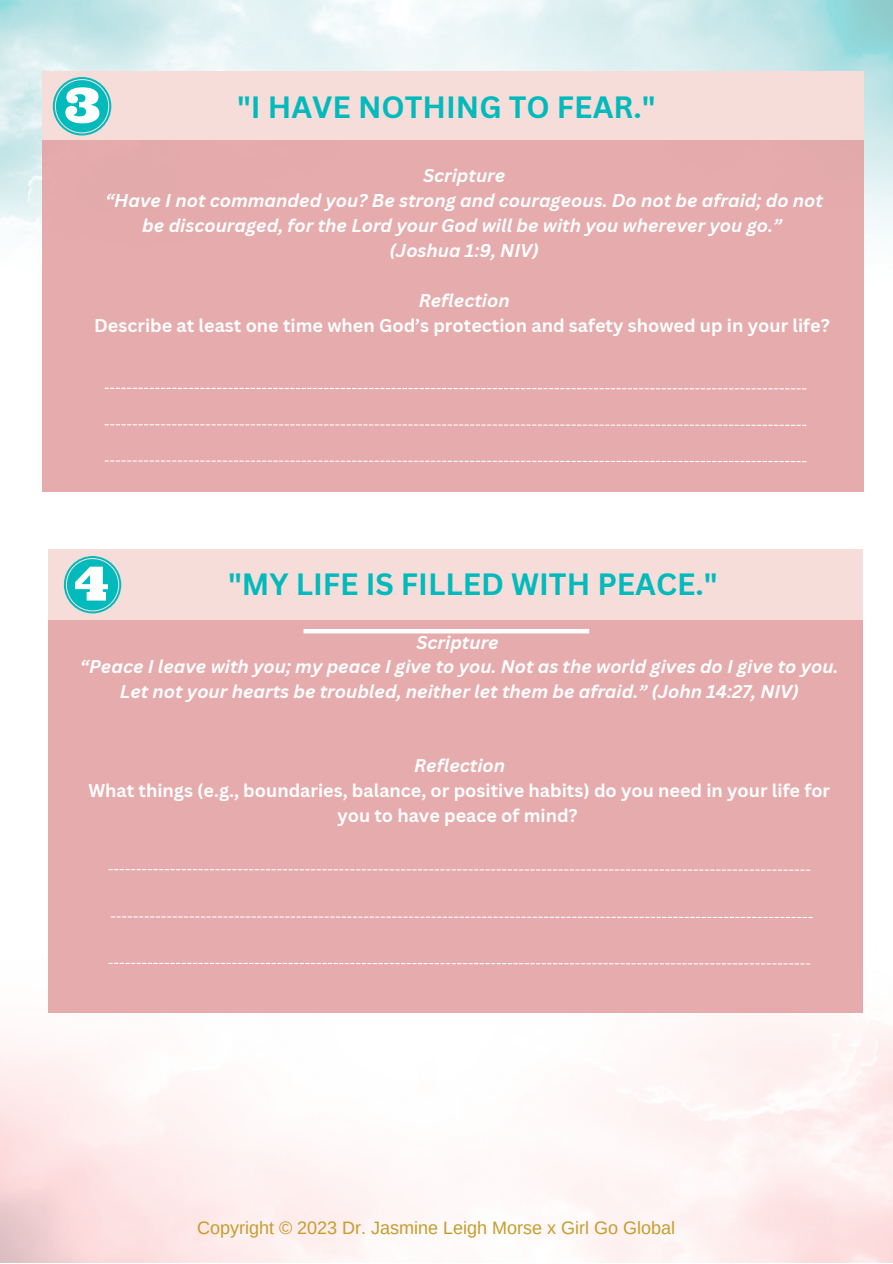
<style>
.page{position:relative;width:893px;height:1264px;background:#fff}
.page>*{position:absolute;margin:0;border:0;box-sizing:border-box;transform-origin:0 0}
.t1{font:700 30px "Canva Sans";color:#00babc}
.t2{font:italic 700 18px/24.9px "Canva Sans";color:#fff;text-align:center}
.t3{font:700 18px/24.8px "Canva Sans";color:#fff;text-align:center}
.t4{font:18px "Arimo";color:#c89c2c}
</style>
<div class="page">
<div style="left:42px;top:71px;width:821px;height:420px;background:#e6abad"></div>
<div style="left:42px;top:71px;width:821px;height:68px;background:#f6ddda"></div>
<svg style="left:104px;top:424px;width:702px;height:2px"></svg>
<svg style="left:104px;top:388px;width:702px;height:1px"></svg>
<svg style="left:104px;top:460px;width:702px;height:2px"></svg>
<div style="left:48px;top:554px;width:814px;height:458px;background:#e6abad"></div>
<div style="left:48px;top:549px;width:814px;height:71px;background:#f6ddda"></div>
<svg style="left:108px;top:869px;width:702px;height:1px"></svg>
<svg style="left:111px;top:916px;width:701px;height:2px"></svg>
<svg style="left:108px;top:962px;width:702px;height:2px"></svg>
<svg style="left:53px;top:77px;width:58px;height:58px"></svg>
<svg style="left:64px;top:556px;width:57px;height:57px"></svg>
<hr style="left:303px;top:629px;width:286px;height:4px;background:#fff">
<h1 class="t1" style="left:237px;top:86px;width:420px">"I HAVE NOTHING TO FEAR."</h1>
<p class="t2" style="left:105px;top:163px;width:719px">Scripture<br>“Have I not commanded you? Be strong and courageous. Do not be afraid; do not be discouraged, for the Lord your God will be with you wherever you go.”<br>(Joshua 1:9, NIV)</p>
<p class="t2" style="left:418px;top:287px;width:92px">Reflection</p>
<p class="t3" style="left:94px;top:312px;width:737px">Describe at least one time when God’s protection and safety showed up in your life?</p>
<h1 class="t1" style="left:228px;top:562px;width:491px">"MY LIFE IS FILLED WITH PEACE."</h1>
<p class="t2" style="left:80px;top:629px;width:759px">Scripture<br>“Peace I leave with you; my peace I give to you. Not as the world gives do I give to you.<br>Let not your hearts be troubled, neither let them be afraid.” (John 14:27, NIV)</p>
<p class="t2" style="left:414px;top:752px;width:92px">Reflection</p>
<p class="t3" style="left:88px;top:777px;width:743px">What things (e.g., boundaries, balance, or positive habits) do you need in your life for you to have peace of mind?</p>
<p class="t4" style="left:197px;top:1217px;width:479px">Copyright © 2023 Dr. Jasmine Leigh Morse x Girl Go Global</p>
</div>
